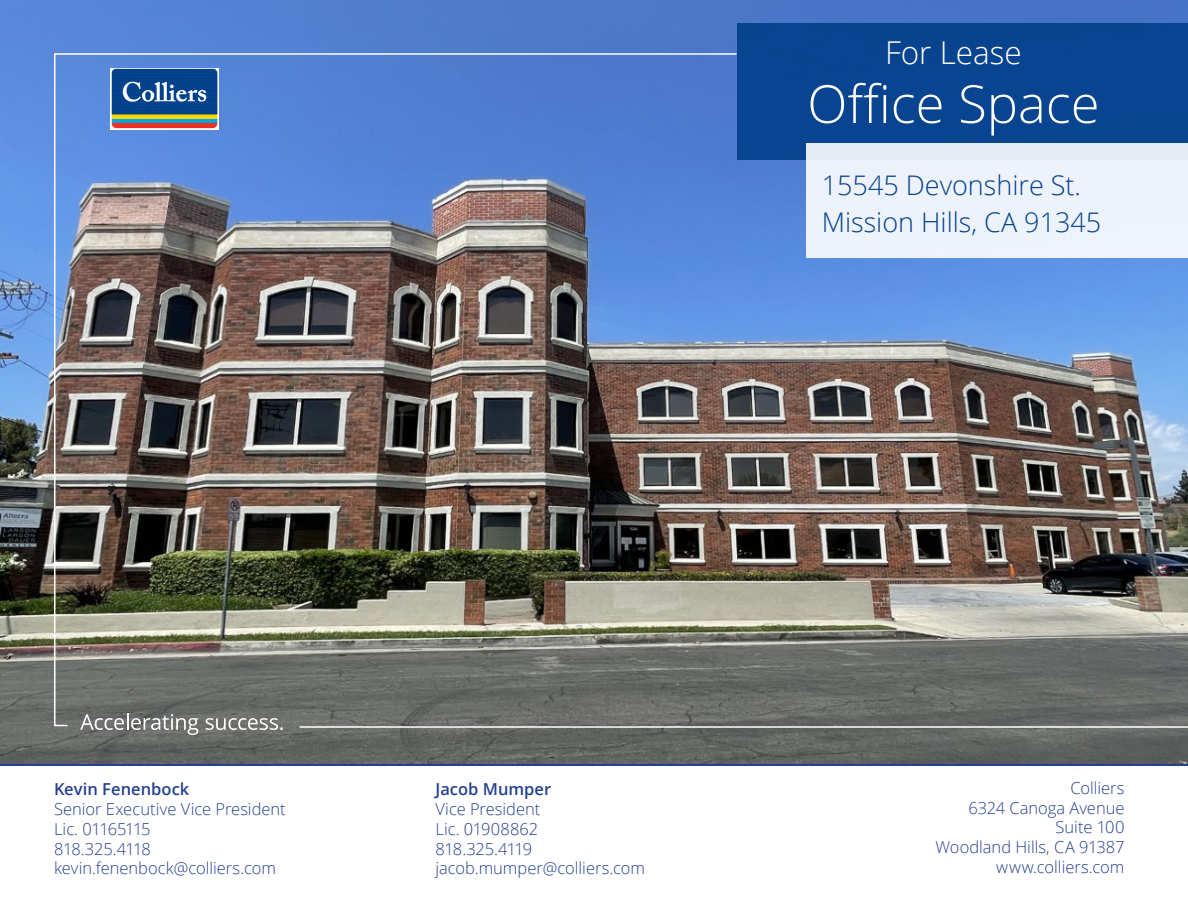
<style>
.page{position:relative;width:1188px;height:918px;background:#fff}
.page>*{position:absolute;margin:0;border:0;box-sizing:border-box;transform-origin:0 0}
.t1{font:300 52.5px "Open Sans";color:#fff}
.t2{font:300 31.5px "Open Sans";color:#fff}
.t3{font:300 27px "Open Sans";color:#05428c}
.t4{font:300 16.5px/19.8px "Open Sans";color:#25408f;text-align:right}
.t5{font:600 16.5px "Open Sans";color:#25408f}
.t6{font:300 16.5px "Open Sans";letter-spacing:-.05em;color:#25408f}
.t7{font:300 16.5px "Open Sans";letter-spacing:-.065em;color:#25408f}
</style>
<div class="page">
<img style="left:0;top:0;width:1188px;height:764px">
<hr style="left:300px;top:726px;width:888px;height:2px;background:#fff">
<svg style="left:80px;top:727px;width:118px;height:8px"></svg>
<svg style="left:206px;top:727px;width:77px;height:3px"></svg>
<img style="left:53px;top:52px;width:685px;height:675px">
<hr style="left:0;top:764px;width:1188px;height:2px;background:#25408f">
<div style="left:738px;top:23px;width:450px;height:137px;background:#05428c"></div>
<div style="left:806px;top:144px;width:382px;height:114px;background:#edf2fb"></div>
<p class="t2" style="left:885px;top:31px;width:138px">For Lease</p>
<p class="t1" style="left:807px;top:68px;width:294px">Office Space</p>
<p class="t3" style="left:822px;top:167px;width:261px">15545 Devonshire St.</p>
<p class="t3" style="left:822px;top:204px;width:281px">Mission Hills, CA 91345</p>
<p class="t5" style="left:54px;top:778px;width:137px">Kevin Fenenbock</p>
<p class="t4" style="left:54px;top:799px;width:233px">Senior Executive Vice President</p>
<p class="t7" style="left:54px;top:818px;width:98px">Lic. 01165115</p>
<p class="t6" style="left:54px;top:837px;width:98px">818.325.4118</p>
<p class="t4" style="left:54px;top:858px;width:224px">kevin.fenenbock@colliers.com</p>
<p class="t5" style="left:435px;top:778px;width:117px">Jacob Mumper</p>
<p class="t4" style="left:435px;top:799px;width:106px">Vice President</p>
<p class="t4" style="left:435px;top:819px;width:104px">Lic. 01908862</p>
<p class="t6" style="left:435px;top:837px;width:98px">818.325.4119</p>
<p class="t4" style="left:435px;top:858px;width:211px">jacob.mumper@colliers.com</p>
<p class="t4" style="left:1070px;top:777px;width:56px">Colliers</p>
<p class="t4" style="left:968px;top:797px;width:158px">6324 Canoga Avenue<br>Suite 100</p>
<p class="t4" style="left:936px;top:837px;width:190px">Woodland Hills, CA 91387 www.colliers.com</p>
</div>
